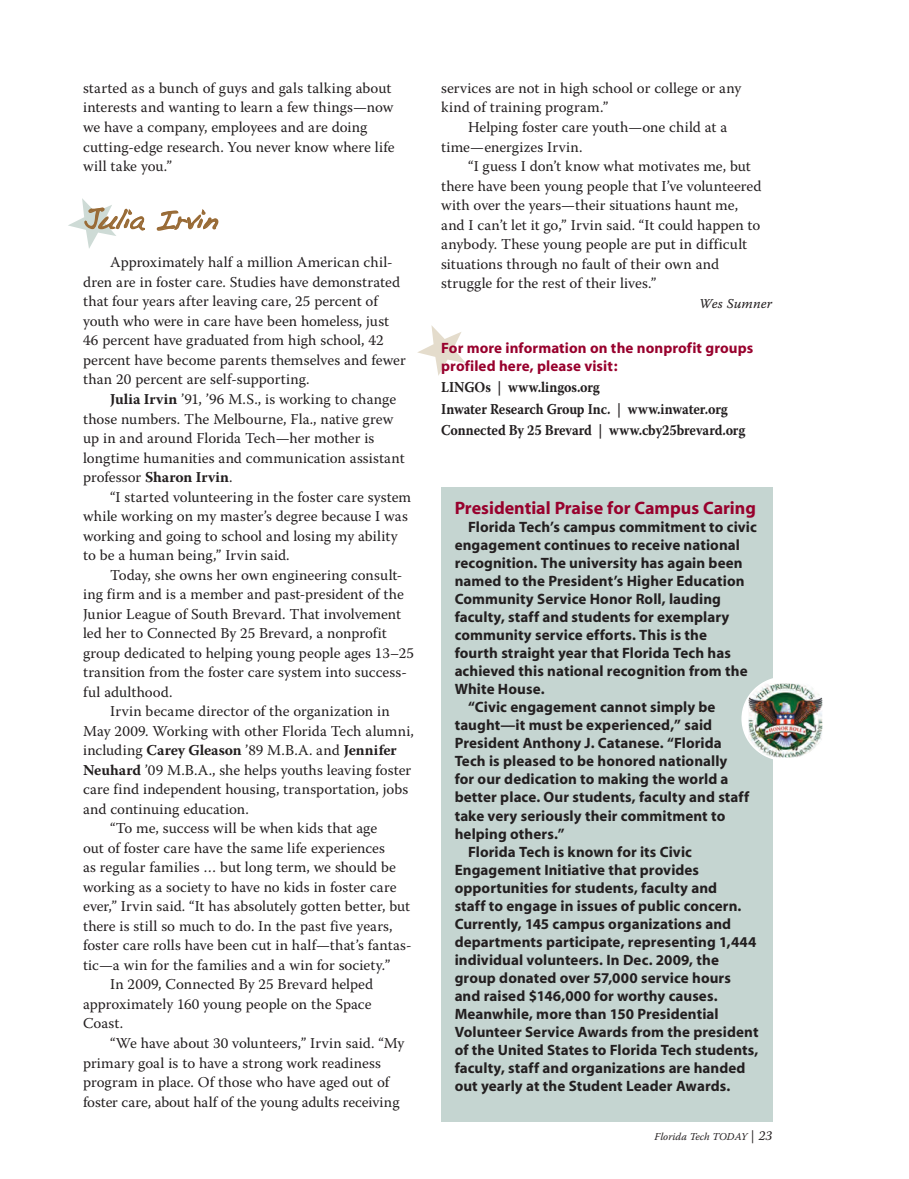
<style>
.page{position:relative;width:909px;height:1179px;background:#fff}
.page>*{position:absolute;margin:0;border:0;box-sizing:border-box;transform-origin:0 0}
.t1{font:27px "Handwriting Dakota";letter-spacing:-.025em;color:#996b36}
.t2{font:700 18px "Myriad";color:#98012d}
.t3{font:15px/19.5px "Warnock Pro";letter-spacing:.005em;color:#231f20}
.t4{font:700 15px "Myriad";letter-spacing:.005em;color:#231f20}
.t5{font:700 15px/21.3px "Warnock Pro";letter-spacing:-.005em;color:#231f20;scale:.9 1}
.t6{font:700 15px/18px "Myriad";letter-spacing:.005em;color:#98012d}
.t7{font:13.5px "Warnock Pro It Capt";letter-spacing:.005em;color:#231f20}
.t8{font:italic 10.5px "Warnock Pro";color:#231f20}
.s1{font-weight:700}
.s2{font-size:13.5px}
</style>
<div class="page">
<svg style="left:68px;top:198px;width:77px;height:51px"></svg>
<svg style="left:156px;top:209px;width:63px;height:22px"></svg>
<div style="left:441px;top:487px;width:330px;height:634px;background:#c5d5d1"></div>
<svg style="left:417px;top:325px;width:48px;height:51px"></svg>
<div style="left:741px;top:677px;width:87px;height:83px;background:#fff;border-radius:50%"></div>
<img style="left:748px;top:683px;width:73px;height:74px">
<div style="left:741px;top:676px;width:88px;height:84px;border:2px solid #fff;border-radius:50%"></div>
<p class="t3" style="left:83px;top:78px;width:313px">started as a bunch of guys and gals talking about interests and wanting to learn a few things—now we have a company, employees and are doing cutting-edge research. You never know where life will take you.”</p>
<h1 class="t1" style="left:83px;top:203px;width:136px">Julia Irvin</h1>
<p class="t3" style="left:83px;top:252px;width:324px;text-indent:27px">Approximately half a million American chil&shy;dren are in foster care. Studies have demonstrated that four years after leaving care, 25 percent of youth who were in care have been homeless, just 46 percent have graduated from high school, 42 percent have become parents themselves and fewer than 20 percent are self-supporting.</p>
<p class="t3" style="left:83px;top:389px;width:323px;text-indent:27px"><span class="s1">Julia Irvin</span> ’91, ’96 M.S., is working to change those numbers. The Melbourne, Fla., native grew up in and around Florida Tech—her mother is longtime humanities and communication assistant professor <span class="s1">Sharon Irvin</span>.</p>
<p class="t3" style="left:83px;top:486px;width:329px;text-indent:27px">“I started volunteering in the foster care system while working on my master’s degree because I was working and going to school and losing my ability to be a human being,” Irvin said.</p>
<p class="t3" style="left:110px;top:564px;width:294px">Today, she owns her own engineering consult-</p>
<p class="t3" style="left:83px;top:584px;width:322px">ing firm and is a member and past-president of the</p>
<p class="t3" style="left:83px;top:603px;width:319px">Junior League of South Brevard. That involvement</p>
<p class="t3" style="left:83px;top:623px;width:305px">led her to Connected By 25 Brevard, a nonprofit</p>
<p class="t3" style="left:83px;top:642px;width:332px">group dedicated to helping young people ages 13–25</p>
<p class="t3" style="left:83px;top:662px;width:325px">transition from the foster care system into success-</p>
<p class="t3" style="left:83px;top:681px;width:91px">ful adulthood.</p>
<p class="t3" style="left:110px;top:701px;width:281px">Irvin became director of the organization in</p>
<p class="t3" style="left:83px;top:720px;width:332px">May 2009. Working with other Florida Tech alumni,</p>
<p class="t3" style="left:83px;top:740px;width:315px">including <span class="s1">Carey Gleason</span> ’89 M.B.A. and <span class="s1">Jennifer</span></p>
<p class="t3" style="left:83px;top:759px;width:329px"><span class="s1">Neuhard</span> ’09 M.B.A., she helps youths leaving foster</p>
<p class="t3" style="left:83px;top:779px;width:326px">care find independent housing, transportation, jobs</p>
<p class="t3" style="left:83px;top:798px;width:167px">and continuing education.</p>
<p class="t3" style="left:110px;top:818px;width:268px">“To me, success will be when kids that age</p>
<p class="t3" style="left:83px;top:837px;width:303px">out of foster care have the same life experiences</p>
<p class="t3" style="left:83px;top:857px;width:314px">as regular families … but long term, we should be</p>
<p class="t3" style="left:83px;top:876px;width:315px">working as a society to have no kids in foster care</p>
<p class="t3" style="left:83px;top:896px;width:328px">ever,” Irvin said. “It has absolutely gotten better, but</p>
<p class="t3" style="left:83px;top:915px;width:311px">there is still so much to do. In the past five years,</p>
<p class="t3" style="left:83px;top:935px;width:330px">foster care rolls have been cut in half—that’s fantas-</p>
<p class="t3" style="left:83px;top:954px;width:308px">tic—a win for the families and a win for society.”</p>
<p class="t3" style="left:110px;top:974px;width:265px">In 2009, Connected By 25 Brevard helped</p>
<p class="t3" style="left:83px;top:993px;width:290px">approximately 160 young people on the Space</p>
<p class="t3" style="left:83px;top:1013px;width:42px">Coast.</p>
<p class="t3" style="left:110px;top:1032px;width:296px">“We have about 30 volunteers,” Irvin said. “My</p>
<p class="t3" style="left:83px;top:1052px;width:299px">primary goal is to have a strong work readiness</p>
<p class="t3" style="left:83px;top:1071px;width:307px">program in place. Of those who have aged out of</p>
<p class="t3" style="left:83px;top:1091px;width:318px">foster care, about half of the young adults receiving</p>
<p class="t3" style="left:441px;top:78px;width:301px">services are not in high school or college or any kind of training program.”</p>
<p class="t3" style="left:441px;top:117px;width:287px;text-indent:27px">Helping foster care youth—one child at a time—energizes Irvin.</p>
<p class="t3" style="left:441px;top:156px;width:322px;text-indent:27px">“I guess I don’t know what motivates me, but there have been young people that I’ve volunteered with over the years—their situations haunt me, and I can’t let it go,” Irvin said. “It could happen to anybody. These young people are put in difficult situations through no fault of their own and struggle for the rest of their lives.”</p>
<p class="t7" style="left:699px;top:295px;width:74px">Wes Sumner</p>
<p class="t6" style="left:441px;top:339px;width:313px">For more information on the nonprofit groups profiled here, please visit:</p>
<p class="t5" style="left:441px;top:376px;width:339px">LINGOs | www.lingos.org<br>Inwater Research Group Inc. | www.inwater.org<br>Connected By 25 Brevard | www.cby25brevard.org</p>
<p class="t2" style="left:454px;top:499px;width:302px">Presidential Praise for Campus Caring</p>
<p class="t4" style="left:468px;top:519px;width:290px">Florida Tech’s campus commitment to civic</p>
<p class="t4" style="left:454px;top:537px;width:287px">engagement continues to receive national</p>
<p class="t4" style="left:454px;top:555px;width:289px">recognition. The university has again been</p>
<p class="t4" style="left:454px;top:573px;width:291px">named to the President’s Higher Education</p>
<p class="t4" style="left:454px;top:591px;width:268px">Community Service Honor Roll, lauding</p>
<p class="t4" style="left:454px;top:609px;width:276px">faculty, staff and students for exemplary</p>
<p class="t4" style="left:454px;top:627px;width:254px">community service efforts. This is the</p>
<p class="t4" style="left:454px;top:645px;width:278px">fourth straight year that Florida Tech has</p>
<p class="t4" style="left:454px;top:663px;width:294px">achieved this national recognition from the</p>
<p class="t4" style="left:454px;top:681px;width:91px">White House.</p>
<p class="t4" style="left:468px;top:699px;width:249px">“Civic engagement cannot simply be</p>
<p class="t4" style="left:454px;top:717px;width:259px">taught—it must be experienced,” said</p>
<p class="t4" style="left:454px;top:735px;width:268px">President Anthony J. Catanese. “Florida</p>
<p class="t4" style="left:454px;top:753px;width:274px">Tech is pleased to be honored nationally</p>
<p class="t4" style="left:454px;top:771px;width:275px">for our dedication to making the world a</p>
<p class="t4" style="left:454px;top:789px;width:296px">better place. Our students, faculty and staff</p>
<p class="t4" style="left:454px;top:807px;width:272px">take very seriously their commitment to</p>
<p class="t4" style="left:454px;top:825px;width:111px">helping others.”</p>
<p class="t4" style="left:468px;top:843px;width:225px">Florida Tech is known for its Civic</p>
<p class="t4" style="left:454px;top:861px;width:246px">Engagement Initiative that provides</p>
<p class="t4" style="left:454px;top:879px;width:264px">opportunities for students, faculty and</p>
<p class="t4" style="left:454px;top:897px;width:288px">staff to engage in issues of public concern.</p>
<p class="t4" style="left:454px;top:915px;width:278px">Currently, 145 campus organizations and</p>
<p class="t4" style="left:454px;top:933px;width:303px">departments participate, representing 1,444</p>
<p class="t4" style="left:454px;top:951px;width:266px">individual volunteers. In Dec. 2009, the</p>
<p class="t4" style="left:454px;top:969px;width:278px">group donated over 57,000 service hours</p>
<p class="t4" style="left:454px;top:987px;width:264px">and raised $146,000 for worthy causes.</p>
<p class="t4" style="left:454px;top:1005px;width:265px">Meanwhile, more than 150 Presidential</p>
<p class="t4" style="left:454px;top:1023px;width:305px">Volunteer Service Awards from the president</p>
<p class="t4" style="left:454px;top:1041px;width:305px">of the United States to Florida Tech students,</p>
<p class="t4" style="left:454px;top:1059px;width:292px">faculty, staff and organizations are handed</p>
<p class="t4" style="left:454px;top:1077px;width:277px">out yearly at the Student Leader Awards.</p>
<p class="t8" style="left:654px;top:1130px;width:119px">Florida Tech TODAY <span class="s2">| 23</span></p>
</div>
